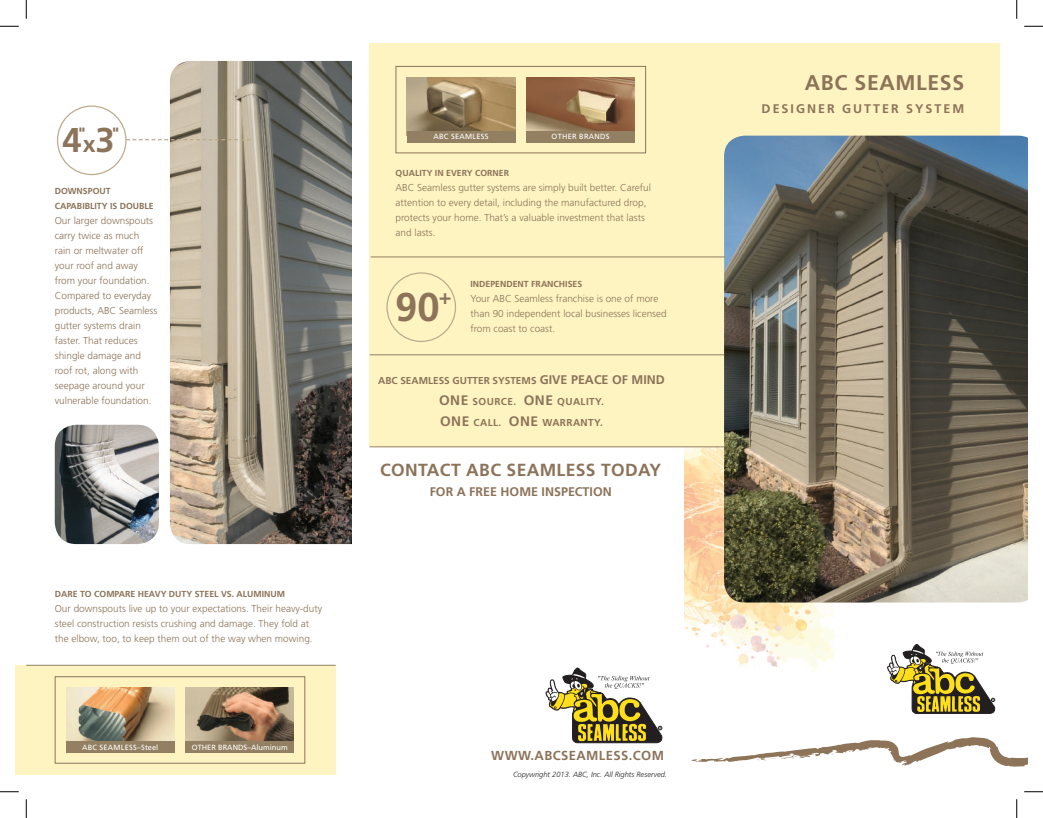
<style>
.page{position:relative;width:1043px;height:818px;background:#fff}
.page>*{position:absolute;margin:0;border:0;box-sizing:border-box;transform-origin:0 0}
.t1{font:700 40px "Frutiger";color:#8c7359}
.t2{font:700 34.38px "Frutiger";color:#8c7359}
.t3{font:700 21.25px "Frutiger";letter-spacing:.03em;color:#8c7359}
.t4{font:700 17.5px "Frutiger";letter-spacing:.02em;color:#8c7359}
.t5{font:700 16.38px "Frutiger";color:#8c7359}
.t6{font:700 13px "Frutiger";letter-spacing:.03em;color:#8c7359}
.t7{font:700 12.5px "Frutiger";color:#8c7359}
.t8{font:700 12.5px "Frutiger";letter-spacing:.16em;color:#8c7359}
.t9{font:300 10px/15px "Frutiger";color:#8c7359}
.t10{font:700 10px/21.2px "Frutiger";letter-spacing:.005em;color:#8c7359;text-align:center}
.t11{font:700 8.75px/15px "Frutiger";color:#8c7359}
.t12{font:italic 300 7.5px "Frutiger";color:#231f20}
.t13{font:7.5px "Frutiger";letter-spacing:.03em;color:#fff}
.t14{font:7.5px "Frutiger";color:#fff}
.s1{font-size:23.12px}
.s2{font-size:12.5px}
.s3{font-size:13.75px}
</style>
<div class="page">
<img style="left:684px;top:447px;width:158px;height:225px">
<img style="left:170px;top:61px;width:182px;height:483px">
<div style="left:369px;top:43px;width:630px;height:404px;background:#fef4c2"></div>
<img style="left:724px;top:136px;width:304px;height:466px">
<svg style="left:887px;top:644px;width:107px;height:69px"></svg>
<svg style="left:691px;top:737px;width:337px;height:30px"></svg>
<svg style="left:545px;top:667px;width:117px;height:76px"></svg>
<div style="left:386px;top:272px;width:70px;height:70px;border:1px solid #bcab8c;border-radius:50%"></div>
<hr style="left:369px;top:446px;width:355px;height:1px;background:#937f62">
<div style="left:15px;top:665px;width:321px;height:109px;background:#fef4c2"></div>
<hr style="left:26px;top:665px;width:310px;height:1px;background:#937f62">
<div style="left:57px;top:105px;width:70px;height:70px;border:1px solid #bcab8c;border-radius:50%"></div>
<svg style="left:126px;top:139px;width:125px;height:1px"></svg>
<img style="left:55px;top:425px;width:104px;height:119px">
<div style="left:55px;top:676px;width:250px;height:87px;border:1px solid #8c7359"></div>
<img style="left:66px;top:687px;width:108px;height:54px">
<img style="left:186px;top:687px;width:108px;height:54px">
<div style="left:66px;top:741px;width:108px;height:11px;background:#937f62"></div>
<div style="left:186px;top:741px;width:108px;height:11px;background:#937f62"></div>
<div style="left:395px;top:66px;width:251px;height:87px;border:1px solid #8c7359"></div>
<img style="left:407px;top:77px;width:108px;height:54px">
<img style="left:526px;top:77px;width:108px;height:54px">
<div style="left:407px;top:131px;width:108px;height:11px;background:#937f62"></div>
<div style="left:526px;top:131px;width:108px;height:11px;background:#937f62"></div>
<hr style="left:370px;top:256px;width:355px;height:1px;background:#937f62">
<hr style="left:369px;top:354px;width:355px;height:1px;background:#937f62">
<svg style="left:0;top:25px;width:19px;height:2px"></svg>
<svg style="left:1024px;top:25px;width:18px;height:2px"></svg>
<svg style="left:0;top:791px;width:19px;height:1px"></svg>
<svg style="left:1024px;top:791px;width:18px;height:1px"></svg>
<svg style="left:25px;top:0;width:2px;height:19px"></svg>
<svg style="left:25px;top:799px;width:2px;height:19px"></svg>
<svg style="left:1016px;top:0;width:1px;height:19px"></svg>
<svg style="left:1016px;top:799px;width:1px;height:19px"></svg>
<h2 class="t2" style="left:63px;top:119px;width:54px">4<span class="s1">x</span>3<sup>"</sup></h2>
<h3 class="t5" style="left:112px;top:124px;width:9px">"</h3>
<p class="t11" style="left:55px;top:183px;width:101px">DOWNSPOUT<br>CAPABIBLITY IS DOUBLE</p>
<p class="t9" style="left:55px;top:213px;width:104px">Our larger downspouts carry twice as much rain or meltwater off your roof and away from your foundation.<br>Compared to everyday products, ABC Seamless gutter systems drain faster. That reduces shingle damage and roof rot, along with seepage around your vulnerable foundation.</p>
<p class="t11" style="left:55px;top:586px;width:232px">DARE TO COMPARE HEAVY DUTY STEEL VS. ALUMINUM</p>
<p class="t9" style="left:55px;top:601px;width:269px">Our downspouts live up to your expectations. Their heavy-duty steel construction resists crushing and damage. They fold at the elbow, too, to keep them out of the way when mowing.</p>
<p class="t13" style="left:82px;top:742px;width:78px">ABC SEAMLESS–Steel</p>
<p class="t14" style="left:192px;top:742px;width:97px">OTHER BRANDS–Aluminum</p>
<p class="t13" style="left:433px;top:132px;width:56px">ABC SEAMLESS</p>
<p class="t13" style="left:551px;top:132px;width:59px">OTHER BRANDS</p>
<p class="t11" style="left:395px;top:166px;width:115px">QUALITY IN EVERY CORNER</p>
<p class="t9" style="left:395px;top:180px;width:257px">ABC Seamless gutter systems are simply built better. Careful attention to every detail, including the manufactured drop, protects your home. That’s a valuable investment that lasts and lasts.</p>
<h1 class="t1" style="left:395px;top:283px;width:46px">90</h1>
<h3 class="t3" style="left:439px;top:284px;width:14px">+</h3>
<p class="t11" style="left:470px;top:277px;width:113px">INDEPENDENT FRANCHISES</p>
<p class="t9" style="left:470px;top:291px;width:198px">Your ABC Seamless franchise is one of more than 90 independent local businesses licensed from coast to coast.</p>
<p class="t10" style="left:378px;top:369px;width:288px">ABC SEAMLESS GUTTER SYSTEMS <span class="s2">GIVE PEACE OF MIND<br></span><span class="s3">ONE</span> SOURCE. <span class="s3">ONE</span> QUALITY.<br><span class="s3">ONE</span> CALL. <span class="s3">ONE</span> WARRANTY.</p>
<h3 class="t4" style="left:380px;top:459px;width:282px">CONTACT ABC SEAMLESS TODAY</h3>
<p class="t7" style="left:430px;top:484px;width:183px">FOR A FREE HOME INSPECTION</p>
<h3 class="t6" style="left:491px;top:748px;width:174px">WWW.ABCSEAMLESS.COM</h3>
<p class="t12" style="left:513px;top:770px;width:155px">Copywright 2013. ABC, Inc. All Rights Reserved.</p>
<h3 class="t3" style="left:804px;top:70px;width:161px">ABC SEAMLESS</h3>
<p class="t8" style="left:761px;top:101px;width:204px">DESIGNER GUTTER SYSTEM</p>
</div>
